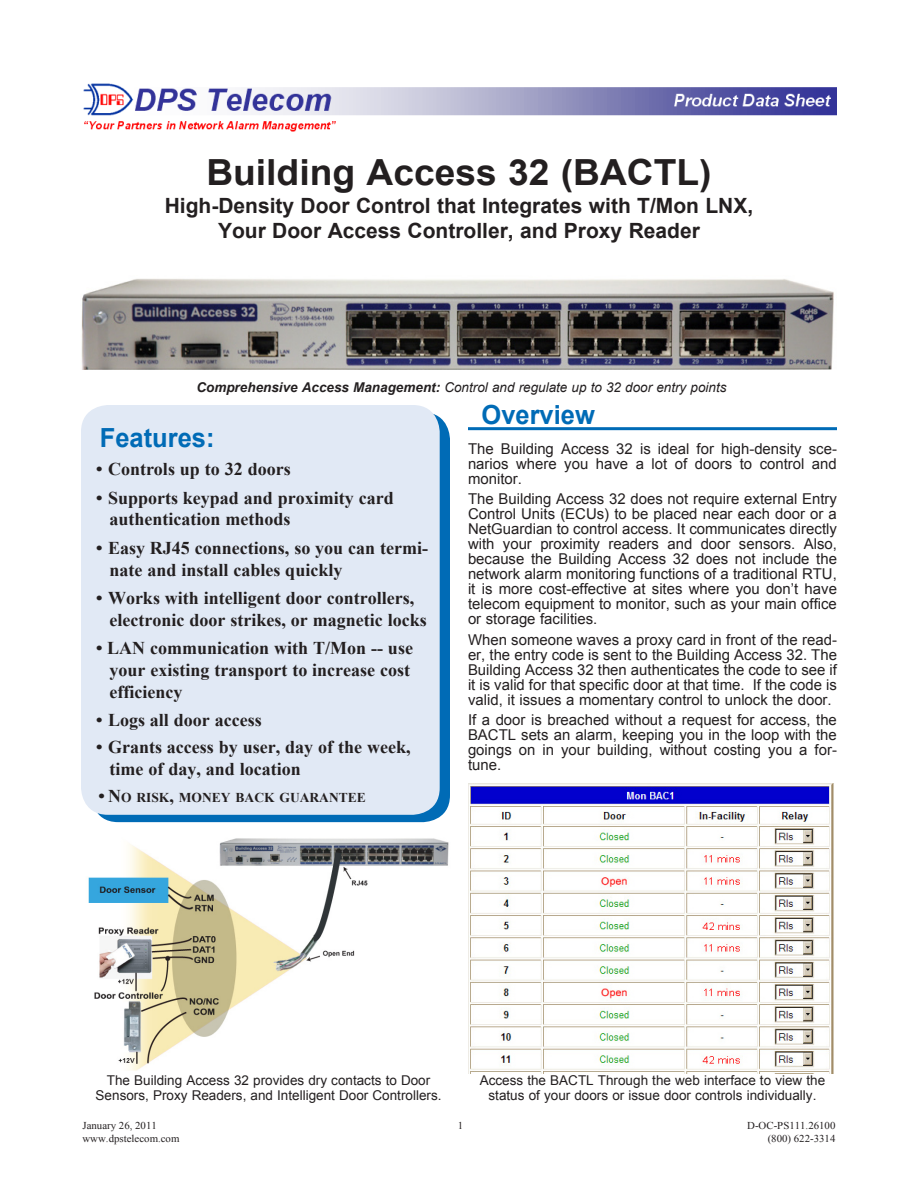
<style>
.page{position:relative;width:918px;height:1188px;background:#fff}
.page>*{position:absolute;margin:0;border:0;box-sizing:border-box;transform-origin:0 0}
._36_Pt_Headline{font:700 36px "Arial";color:#231f20}
.Bullet{font:700 26.4px "Arial";color:#006bb6}
.t1{font:700 21px "Arial";color:#231f20}
.Bullet-2{font:700 18px/21.6px "Times New Roman";color:#231f20}
._10_Pt_Body_Text{font:14.85px/15px "Arial";color:#231f20;text-align:justify}
.t2{font:13.5px/15px "Arial";color:#231f20;text-align:center}
.t3{font:italic 13.5px "Arial";color:#231f20}
.Bullet-3{font:700 13.5px "Times New Roman";color:#231f20}
.Footer_Text{font:10.5px "Times New Roman";color:#231f20}
.s1{font-weight:700}
.s2{font-size:18px}
</style>
<div class="page">
<img style="left:83px;top:83px;width:754px;height:49px">
<div style="left:91px;top:412px;width:359px;height:410px;background:#006bb6;border-radius:27px"></div>
<div style="left:81px;top:405px;width:359px;height:410px;background:#e1e9f5;border-radius:27px"></div>
<img style="left:81px;top:278px;width:753px;height:91px">
<img style="left:468px;top:783px;width:366px;height:291px">
<img style="left:88px;top:838px;width:361px;height:233px">
<hr style="left:468px;top:427px;width:369px;height:3px;background:#006bb6">
<p class="_36_Pt_Headline" style="left:206px;top:148px;width:507px">Building Access 32 (BACTL)</p>
<p class="t1" style="left:165px;top:192px;width:590px">High-Density Door Control that Integrates with T/Mon LNX,</p>
<p class="t1" style="left:218px;top:217px;width:483px">Your Door Access Controller, and Proxy Reader</p>
<p class="t3" style="left:196px;top:378px;width:532px"><span class="s1">Comprehensive Access Management:</span> Control and regulate up to 32 door entry points</p>
<p class="Bullet" style="left:100px;top:420px;width:116px">Features:</p>
<p class="Bullet-2" style="left:96px;top:458px;width:196px">• Controls up to 32 doors</p>
<p class="Bullet-2" style="left:110px;top:486px;width:286px;text-indent:-14px">• Supports keypad and proximity card authentication methods</p>
<p class="Bullet-2" style="left:110px;top:537px;width:320px;text-indent:-14px">• Easy RJ45 connections, so you can termi&shy;nate and install cables quickly</p>
<p class="Bullet-2" style="left:110px;top:587px;width:319px;text-indent:-14px">• Works with intelligent door controllers, electronic door strikes, or magnetic locks</p>
<p class="Bullet-2" style="left:110px;top:637px;width:305px;text-indent:-14px">• LAN communication with T/Mon -- use your existing transport to increase cost efficiency</p>
<p class="Bullet-2" style="left:96px;top:709px;width:167px">• Logs all door access</p>
<p class="Bullet-2" style="left:110px;top:736px;width:303px;text-indent:-14px">• Grants access by user, day of the week, time of day, and location</p>
<p class="Bullet-3" style="left:98px;top:788px;width:269px"><span class="s2">•</span> <span class="s2">N</span>O RISK<span class="s2">,</span> MONEY BACK GUARANTEE</p>
<p class="Bullet" style="left:482px;top:397px;width:115px">Overview</p>
<p class="_10_Pt_Body_Text" style="left:468px;top:441px;width:370px">The Building Access 32 is ideal for high-density sce&shy;narios where you have a lot of doors to control and monitor.</p>
<p class="_10_Pt_Body_Text" style="left:468px;top:492px;width:370px">The Building Access 32 does not require external Entry Control Units (ECUs) to be placed near each door or a NetGuardian to control access. It communicates directly with your proximity readers and door sensors. Also, because the Building Access 32 does not include the network alarm monitoring functions of a traditional RTU, it is more cost-effective at sites where you don’t have telecom equipment to monitor, such as your main office or storage facilities.</p>
<p class="_10_Pt_Body_Text" style="left:468px;top:632px;width:371px">When someone waves a proxy card in front of the read&shy;er, the entry code is sent to the Building Access 32. The Building Access 32 then authenticates the code to see if it is valid for that specific door at that time. If the code is valid, it issues a momentary control to unlock the door.</p>
<p class="_10_Pt_Body_Text" style="left:468px;top:713px;width:370px">If a door is breached without a request for access, the BACTL sets an alarm, keeping you in the loop with the goings on in your building, without costing you a for&shy;tune.</p>
<p class="t2" style="left:96px;top:1073px;width:347px">The Building Access 32 provides dry contacts to Door<br>Sensors, Proxy Readers, and Intelligent Door Controllers.</p>
<p class="t2" style="left:480px;top:1073px;width:347px">Access the BACTL Through the web interface to view the status of your doors or issue door controls individually.</p>
<p class="Footer_Text" style="left:82px;top:1119px;width:76px">January 26, 2011</p>
<p class="Footer_Text" style="left:458px;top:1119px;width:7px">1</p>
<p class="Footer_Text" style="left:747px;top:1119px;width:90px">D-OC-PS111.26100</p>
<p class="Footer_Text" style="left:82px;top:1131px;width:99px">www.dpstelecom.com</p>
<p class="Footer_Text" style="left:768px;top:1131px;width:69px">(800) 622-3314</p>
</div>
